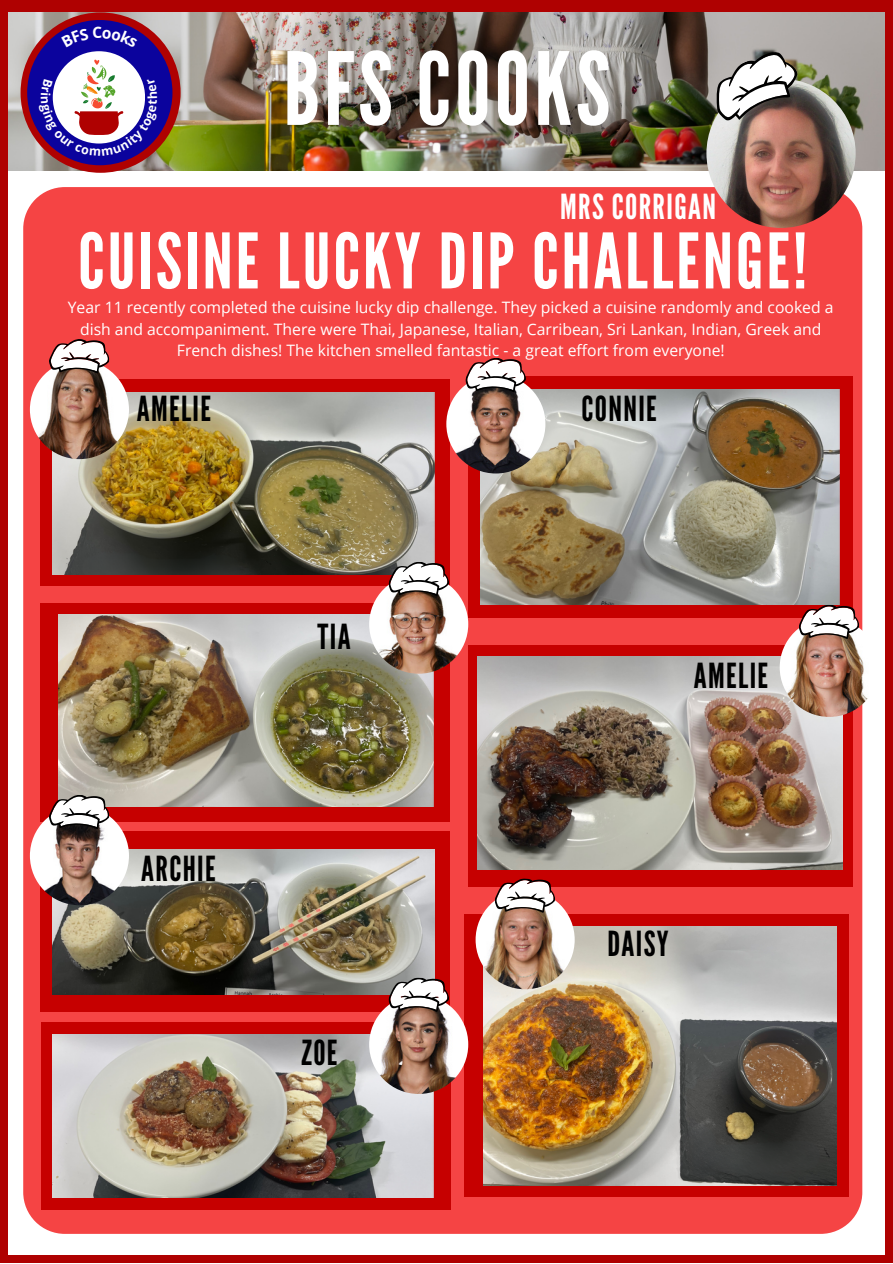
<style>
.page{position:relative;width:893px;height:1264px;background:#fff}
.page>*{position:absolute;margin:0;border:0;box-sizing:border-box;transform-origin:0 0}
.t1{font:100.5px "League Gothic";letter-spacing:.04em;color:#fff}
.t2{font:76.2px "League Gothic";letter-spacing:.04em;color:#fff}
.t3{font:34.5px "League Gothic";letter-spacing:.04em;color:#000}
.t4{font:34.5px "League Gothic";letter-spacing:.04em;color:#fff}
.t5{font:15.75px/21.3px "Open Sans";color:#fff;text-align:center}
</style>
<div class="page">
<div style="left:0;top:0;width:892px;height:1262px;background:#af0101"></div>
<div style="left:8px;top:12px;width:876px;height:1242px;background:#fff"></div>
<img style="left:8px;top:12px;width:876px;height:159px">
<div style="left:21px;top:12px;width:159px;height:161px;background:#af0101;border-radius:50%"></div>
<div style="left:27px;top:20px;width:145px;height:145px;background:#0b039d;border-radius:50%"></div>
<div style="left:53px;top:51px;width:92px;height:92px;background:#fff;border-radius:50%"></div>
<div style="left:23px;top:187px;width:839px;height:1046px;background:#f54444"></div>
<div style="left:41px;top:379px;width:409px;height:206px;background:#c60000"></div>
<img style="left:53px;top:392px;width:381px;height:182px">
<img style="left:30px;top:360px;width:99px;height:99px;border-radius:50%">
<div style="left:41px;top:603px;width:409px;height:218px;background:#c60000"></div>
<div style="left:468px;top:644px;width:384px;height:242px;background:#c60000"></div>
<img style="left:477px;top:656px;width:365px;height:213px">
<img style="left:58px;top:614px;width:375px;height:192px">
<img style="left:369px;top:574px;width:99px;height:99px;border-radius:50%">
<div style="left:41px;top:831px;width:409px;height:181px;background:#c60000"></div>
<div style="left:465px;top:914px;width:383px;height:283px;background:#c60000"></div>
<img style="left:483px;top:926px;width:353px;height:259px">
<div style="left:41px;top:1022px;width:410px;height:187px;background:#c60000"></div>
<img style="left:53px;top:1034px;width:380px;height:163px">
<img style="left:53px;top:849px;width:381px;height:145px">
<div style="left:468px;top:377px;width:384px;height:241px;background:#c60000"></div>
<img style="left:481px;top:389px;width:358px;height:215px">
<img style="left:369px;top:994px;width:99px;height:99px;border-radius:50%">
<img style="left:446px;top:374px;width:99px;height:99px;border-radius:50%">
<img style="left:779px;top:618px;width:99px;height:99px;border-radius:50%">
<img style="left:475px;top:890px;width:99px;height:99px;border-radius:50%">
<img style="left:706px;top:79px;width:149px;height:149px;border-radius:50%">
<svg style="left:703px;top:45px;width:102px;height:82px"></svg>
<svg style="left:48px;top:338px;width:62px;height:37px"></svg>
<svg style="left:464px;top:356px;width:63px;height:38px"></svg>
<svg style="left:388px;top:560px;width:62px;height:37px"></svg>
<svg style="left:798px;top:603px;width:62px;height:37px"></svg>
<img style="left:30px;top:806px;width:99px;height:99px;border-radius:50%">
<svg style="left:48px;top:793px;width:62px;height:37px"></svg>
<svg style="left:494px;top:878px;width:62px;height:36px"></svg>
<svg style="left:388px;top:976px;width:62px;height:37px;background:#baa8a6"></svg>
<svg style="left:61px;top:26px;width:77px;height:5px"></svg>
<svg style="left:39px;top:60px;width:119px;height:96px"></svg>
<p class="t1" style="left:283px;top:31px;width:328px">BFS COOKS</p>
<p class="t4" style="left:560px;top:186px;width:157px">MRS CORRIGAN</p>
<p class="t2" style="left:78px;top:217px;width:730px">CUISINE LUCKY DIP CHALLENGE!</p>
<p class="t5" style="left:68px;top:296px;width:767px">Year 11 recently completed the cuisine lucky dip challenge. They picked a cuisine randomly and cooked a dish and accompaniment. There were Thai, Japanese, Italian, Carribean, Sri Lankan, Indian, Greek and<br>French dishes! The kitchen smelled fantastic - a great effort from everyone!</p>
<p class="t3" style="left:137px;top:388px;width:76px">AMELIE</p>
<p class="t3" style="left:581px;top:388px;width:77px">CONNIE</p>
<p class="t3" style="left:141px;top:848px;width:76px">ARCHIE</p>
<p class="t3" style="left:317px;top:617px;width:35px">TIA</p>
<p class="t3" style="left:301px;top:1032px;width:38px">ZOE</p>
<p class="t3" style="left:693px;top:655px;width:76px">AMELIE</p>
<p class="t3" style="left:607px;top:924px;width:63px">DAISY</p>
</div>
